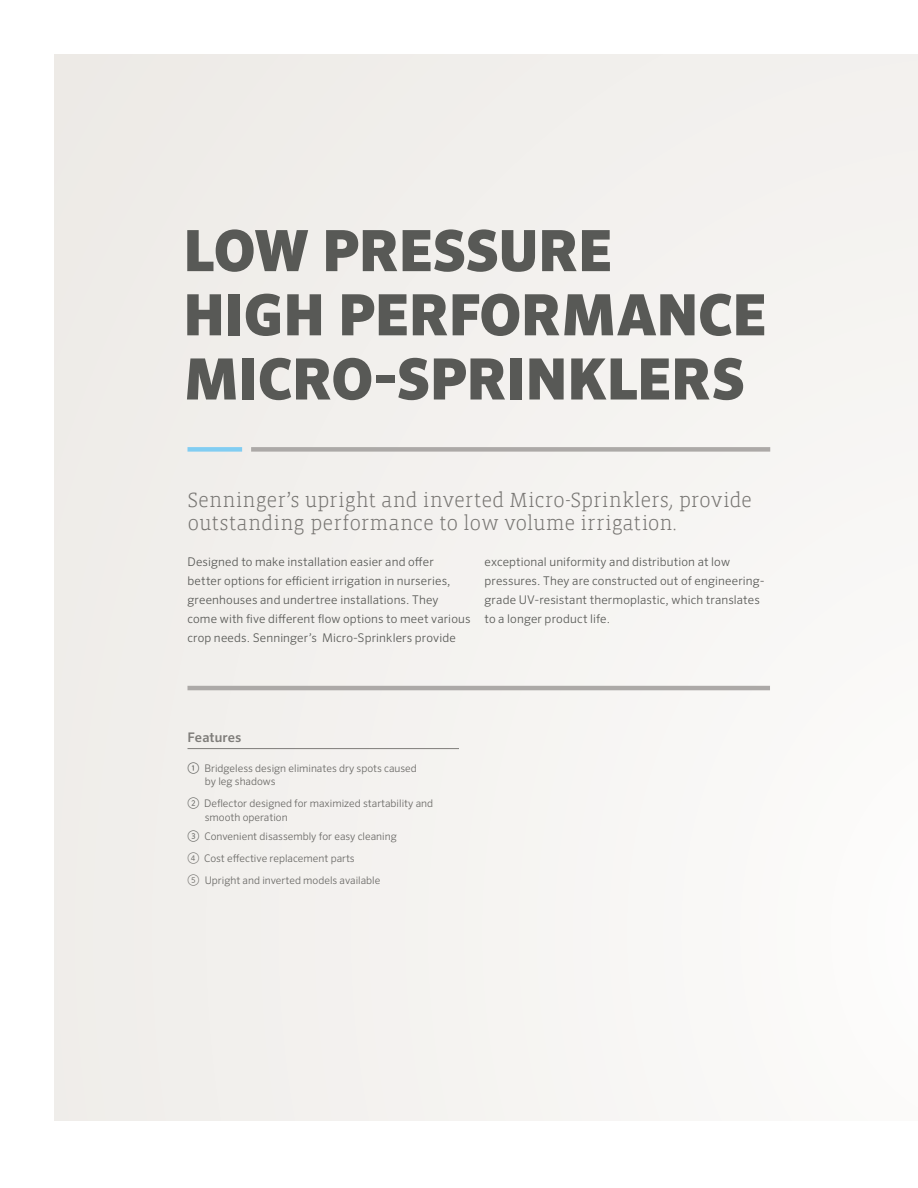
<style>
.page{position:relative;width:918px;height:1188px;background:#fff}
.page>*{position:absolute;margin:0;border:0;box-sizing:border-box;transform-origin:0 0}
.t1{font:900 57px/64.2px "Sero Pro";letter-spacing:-.01em;color:#585956}
.t2{font:300 21px/23.2px "Vista Slab";color:#777572}
.t3{font:500 13.2px "Sero Pro";letter-spacing:.005em;color:#7e7c79}
.t4{font:300 12px/19.2px "Sero Pro";letter-spacing:.01em;color:#585956}
.t5{font:300 10.5px/13.5px "Sero Pro";color:#6a6966}
.s1{font-weight:400;font-size:12px;color:#585956}
.s2{font-size:12px;color:#585956}
.s3{font-size:12px}
</style>
<div class="page">
<div style="left:54px;top:54px;width:864px;height:1066px;background:#f3f1ef"></div>
<hr style="left:188px;top:686px;width:582px;height:4px;background:#aca9a7">
<div style="left:251px;top:447px;width:519px;height:5px;background:#aca9a7"></div>
<div style="left:188px;top:447px;width:54px;height:5px;background:#81cdf2"></div>
<hr style="left:188px;top:748px;width:271px;height:1px;background:#7e7c79">
<h1 class="t1" style="left:183px;top:220px;width:584px">LOW PRESSURE<br>HIGH PERFORMANCE<br>MICRO-SPRINKLERS</h1>
<h2 class="t2" style="left:188px;top:489px;width:566px">Senninger’s upright and inverted Micro-Sprinklers, provide outstanding performance to low volume irrigation.</h2>
<p class="t4" style="left:188px;top:552px;width:284px">Designed to make installation easier and offer better options for efficient irrigation in nurseries, greenhouses and undertree installations. They come with five different flow options to meet various crop needs. Senninger’s Micro-Sprinklers provide</p>
<p class="t4" style="left:485px;top:552px;width:282px">exceptional uniformity and distribution at low pressures. They are constructed out of engineering&shy;grade UV-resistant thermoplastic, which translates to a longer product life.</p>
<p class="t3" style="left:188px;top:729px;width:56px">Features</p>
<p class="t5" style="left:205px;top:761px;width:214px;text-indent:-17px"><span class="s1">①</span> Bridgeless design eliminates dry spots caused by leg shadows</p>
<p class="t5" style="left:205px;top:797px;width:230px;text-indent:-17px"><span class="s2">②</span> Deflector designed for maximized startability and smooth operation</p>
<p class="t5" style="left:188px;top:826px;width:211px;line-height:21.8px"><span class="s2">③</span> Convenient disassembly for easy cleaning<br><span class="s3">④</span> Cost effective replacement parts<br><span class="s3">⑤</span> Upright and inverted models available</p>
</div>
